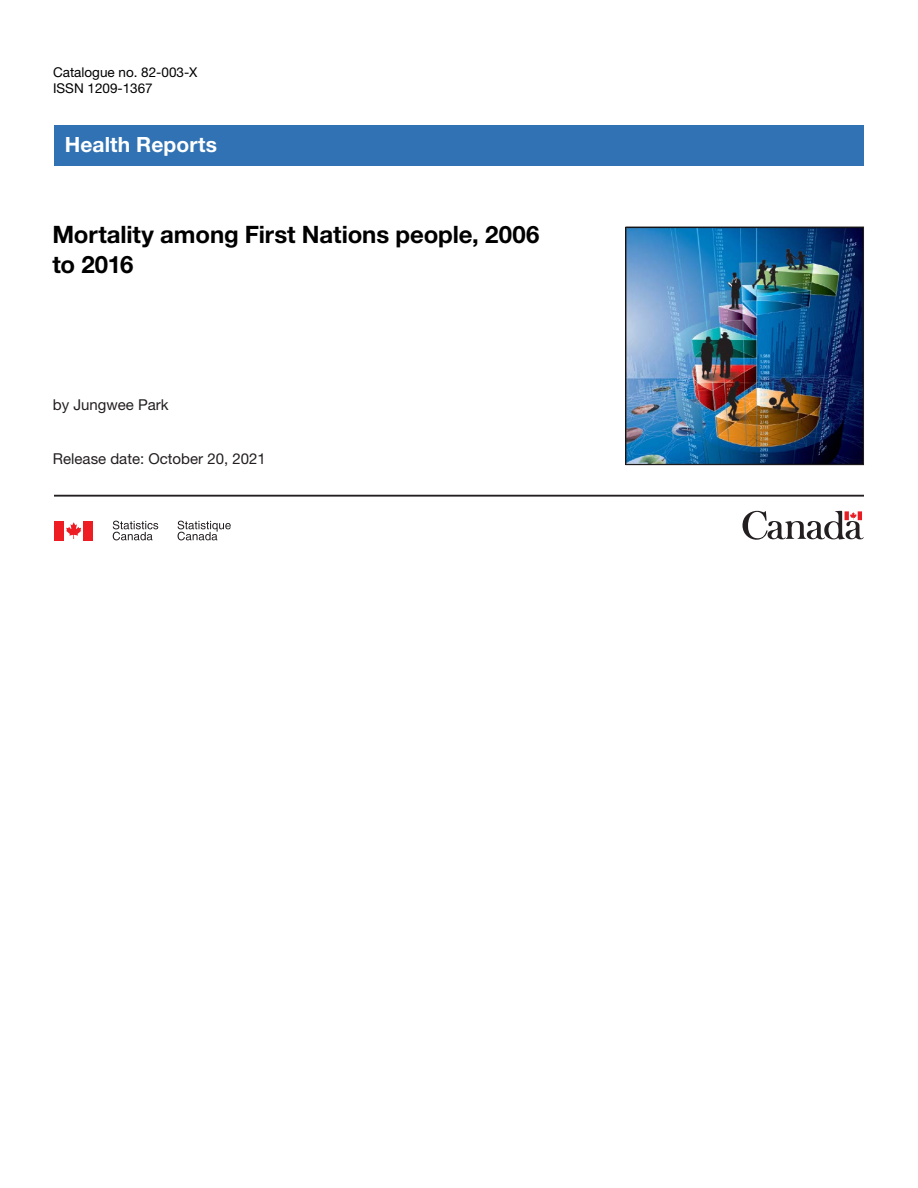
<style>
.page{position:relative;width:918px;height:1188px;background:#fff}
.page>*{position:absolute;margin:0;border:0;box-sizing:border-box;transform-origin:0 0}
.t1{font:700 24px/30px "Helvetica Neue LT Std";letter-spacing:-.005em;color:#000}
.t2{font:700 21px "Helvetica Neue LT Std";letter-spacing:.005em;color:#fff}
.t3{font:15px "Helvetica Neue LT Std";color:#231f20}
.t4{font:13.5px/16.5px "Helvetica Neue LT Std";color:#000}
</style>
<div class="page">
<svg style="left:742px;top:511px;width:122px;height:29px"></svg>
<svg style="left:66px;top:522px;width:15px;height:17px"></svg>
<div style="left:54px;top:521px;width:10px;height:19px;background:#ee1d23"></div>
<div style="left:84px;top:521px;width:9px;height:19px;background:#ee1d23"></div>
<svg style="left:178px;top:521px;width:53px;height:19px"></svg>
<svg style="left:113px;top:521px;width:45px;height:19px"></svg>
<hr style="left:54px;top:495px;width:810px;height:1px;background:#231f20">
<img style="left:628px;top:229px;width:234px;height:234px">
<div style="left:626px;top:227px;width:238px;height:238px;border:1px solid #231f20"></div>
<div style="left:54px;top:125px;width:810px;height:40px;background:#3172b4"></div>
<p class="t4" style="left:53px;top:63px;width:146px">Catalogue no. 82-003-X<br>ISSN 1209-1367</p>
<p class="t2" style="left:65px;top:132px;width:154px">Health Reports</p>
<p class="t1" style="left:52px;top:219px;width:489px">Mortality among First Nations people, 2006 to 2016</p>
<p class="t3" style="left:53px;top:395px;width:117px">by Jungwee Park</p>
<p class="t3" style="left:53px;top:449px;width:214px">Release date: October 20, 2021</p>
</div>
